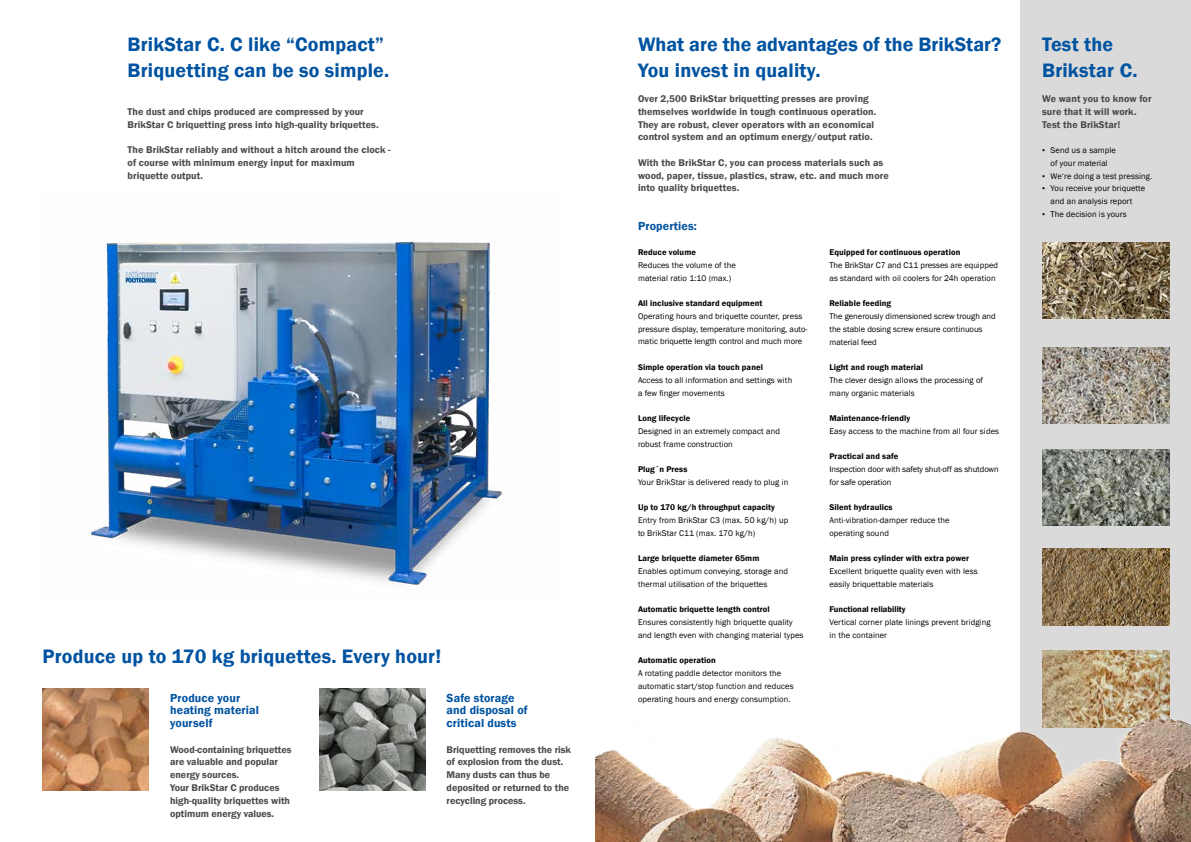
<style>
.page{position:relative;width:1191px;height:842px;background:#fff}
.page>*{position:absolute;margin:0;border:0;box-sizing:border-box;transform-origin:0 0}
.t1{font:600 20px/25.5px "Franklin Gothic";letter-spacing:.01em;color:#0053a1}
.t2{font:600 12px/12.8px "Franklin Gothic";letter-spacing:.01em;color:#0053a1}
.t3{font:600 10px/12.8px "Franklin Gothic";letter-spacing:.01em;color:#4a4a49}
.t4{font:8.5px/12.8px "Franklin Gothic";letter-spacing:.01em;color:#000}
.t5{font:600 8.5px "Franklin Gothic";letter-spacing:.01em;color:#000}
.t6{font:8.5px/12.8px "Franklin Gothic";letter-spacing:-.01em;color:#000}
</style>
<div class="page">
<div style="left:1020px;top:0;width:171px;height:842px;background:#dadada"></div>
<img style="left:89px;top:239px;width:416px;height:350px">
<img style="left:319px;top:689px;width:106px;height:102px">
<img style="left:43px;top:689px;width:106px;height:102px">
<img style="left:1042px;top:242px;width:127px;height:77px">
<img style="left:1042px;top:347px;width:127px;height:77px">
<img style="left:1042px;top:449px;width:127px;height:77px">
<img style="left:1042px;top:549px;width:127px;height:76px">
<img style="left:1042px;top:651px;width:127px;height:63px">
<img style="left:595px;top:714px;width:596px;height:128px">
<h1 class="t1" style="left:128px;top:32px;width:263px">BrikStar C. C like “Compact”<br>Briquetting can be so simple.</h1>
<p class="t3" style="left:128px;top:105px;width:252px">The dust and chips produced are compressed by your<br>BrikStar C briquetting press into high-quality briquettes.</p>
<p class="t3" style="left:128px;top:143px;width:265px">The BrikStar reliably and without a hitch around the clock - of course with minimum energy input for maximum briquette output.</p>
<h1 class="t1" style="left:43px;top:644px;width:400px">Produce up to 170 kg briquettes. Every hour!</h1>
<h2 class="t2" style="left:170px;top:691px;width:90px">Produce your heating material yourself</h2>
<p class="t3" style="left:170px;top:743px;width:123px">Wood-containing briquettes are valuable and popular energy sources.<br>Your BrikStar C produces high-quality briquettes with optimum energy values.</p>
<h2 class="t2" style="left:446px;top:691px;width:83px">Safe storage and disposal of critical dusts</h2>
<p class="t3" style="left:446px;top:743px;width:126px">Briquetting removes the risk of explosion from the dust.<br>Many dusts can thus be deposited or returned to the recycling process.</p>
<h1 class="t1" style="left:638px;top:32px;width:365px">What are the advantages of the BrikStar?<br>You invest in quality.</h1>
<p class="t3" style="left:638px;top:92px;width:240px">Over 2,500 BrikStar briquetting presses are proving themselves worldwide in tough continuous operation.<br>They are robust, clever operators with an economical control system and an optimum energy/output ratio.</p>
<p class="t3" style="left:638px;top:156px;width:252px">With the BrikStar C, you can process materials such as wood, paper, tissue, plastics, straw, etc. and much more into quality briquettes.</p>
<h2 class="t2" style="left:638px;top:219px;width:60px">Properties:</h2>
<p class="t5" style="left:638px;top:247px;width:59px">Reduce volume</p>
<p class="t4" style="left:638px;top:259px;width:99px">Reduces the volume of the material ratio 1:10 (max.)</p>
<p class="t5" style="left:638px;top:298px;width:126px">All inclusive standard equipment</p>
<p class="t4" style="left:638px;top:310px;width:171px">Operating hours and briquette counter, press pressure display, temperature monitoring, auto&shy;matic briquette length control and much more</p>
<p class="t5" style="left:638px;top:362px;width:126px">Simple operation via touch panel</p>
<p class="t4" style="left:638px;top:374px;width:156px">Access to all information and settings with a few finger movements</p>
<p class="t5" style="left:638px;top:413px;width:54px">Long lifecycle</p>
<p class="t4" style="left:638px;top:425px;width:143px">Designed in an extremely compact and robust frame construction</p>
<p class="t5" style="left:638px;top:464px;width:51px">Plug´n Press</p>
<p class="t4" style="left:638px;top:476px;width:152px">Your BrikStar is delivered ready to plug in</p>
<p class="t5" style="left:638px;top:502px;width:138px">Up to 170 kg/h throughput capacity</p>
<p class="t4" style="left:638px;top:514px;width:152px">Entry from BrikStar C3 (max. 50 kg/h) up to BrikStar C11 (max. 170 kg/h)</p>
<p class="t5" style="left:638px;top:553px;width:123px">Large briquette diameter 65mm</p>
<p class="t4" style="left:638px;top:565px;width:151px">Enables optimum conveying, storage and thermal utilisation of the briquettes</p>
<p class="t5" style="left:638px;top:604px;width:133px">Automatic briquette length control</p>
<p class="t4" style="left:638px;top:616px;width:167px">Ensures consistently high briquette quality and length even with changing material types</p>
<p class="t5" style="left:638px;top:655px;width:79px">Automatic operation</p>
<p class="t4" style="left:638px;top:667px;width:157px">A rotating paddle detector monitors the automatic start/stop function and reduces operating hours and energy consumption.</p>
<p class="t5" style="left:829px;top:247px;width:132px">Equipped for continuous operation</p>
<p class="t4" style="left:829px;top:259px;width:170px">The BrikStar C7 and C11 presses are equipped as standard with oil coolers for 24h operation</p>
<p class="t5" style="left:829px;top:298px;width:63px">Reliable feeding</p>
<p class="t4" style="left:829px;top:310px;width:168px">The generously dimensioned screw trough and the stable dosing screw ensure continuous material feed</p>
<p class="t5" style="left:829px;top:362px;width:95px">Light and rough material</p>
<p class="t4" style="left:829px;top:374px;width:155px">The clever design allows the processing of many organic materials</p>
<p class="t5" style="left:829px;top:413px;width:82px">Maintenance-friendly</p>
<p class="t4" style="left:829px;top:425px;width:171px">Easy access to the machine from all four sides</p>
<p class="t5" style="left:829px;top:451px;width:70px">Practical and safe</p>
<p class="t6" style="left:829px;top:463px;width:171px">Inspection door with safety shut-off as shutdown for safe operation</p>
<p class="t5" style="left:829px;top:502px;width:65px">Silent hydraulics</p>
<p class="t4" style="left:829px;top:514px;width:122px">Anti-vibration-damper reduce the operating sound</p>
<p class="t5" style="left:829px;top:553px;width:141px">Main press cylinder with extra power</p>
<p class="t4" style="left:829px;top:565px;width:150px">Excellent briquette quality even with less easily briquettable materials</p>
<p class="t5" style="left:829px;top:604px;width:78px">Functional reliability</p>
<p class="t4" style="left:829px;top:616px;width:163px">Vertical corner plate linings prevent bridging in the container</p>
<h1 class="t1" style="left:1042px;top:32px;width:97px">Test the<br>Brikstar C.</h1>
<p class="t3" style="left:1042px;top:92px;width:111px">We want you to know for sure that it will work.<br>Test the BrikStar!</p>
<p class="t4" style="left:1042px;top:144px;width:75px;text-align:center">▪ Send us a sample of your material</p>
<p class="t4" style="left:1042px;top:170px;width:112px">▪ We‘re doing a test pressing.</p>
<p class="t4" style="left:1042px;top:182px;width:105px;text-align:center">▪ You receive your briquette and an analysis report</p>
<p class="t4" style="left:1042px;top:208px;width:86px">▪ The decision is yours</p>
</div>
